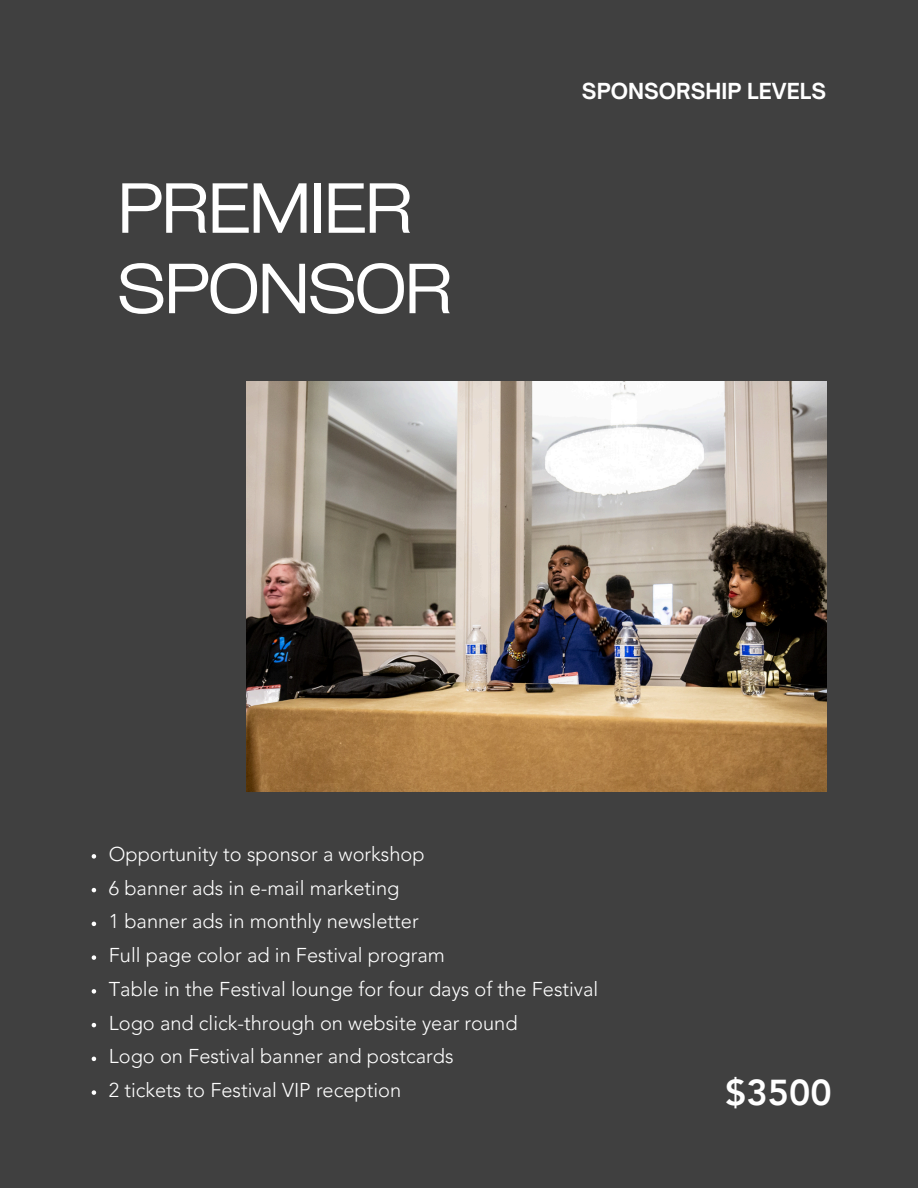
<style>
.page{position:relative;width:918px;height:1188px;background:#404040}
.page>*{position:absolute;margin:0;border:0;box-sizing:border-box;transform-origin:0 0}
.t1{font:67.8px/80.4px "Cy Grotesk Key";letter-spacing:-.05em;color:#fff}
.t2{font:800 36px "Avenir LT Pro";color:#fff}
.t3{font:700 21.15px "Open Sauce One";color:#fff}
.t4{font:300 19.95px "Avenir LT Pro";color:#fff}
</style>
<div class="page">
<img style="left:247px;top:381px;width:579px;height:411px">
<svg style="left:92px;top:854px;width:4px;height:5px"></svg>
<svg style="left:92px;top:888px;width:4px;height:4px"></svg>
<svg style="left:92px;top:922px;width:4px;height:4px"></svg>
<svg style="left:92px;top:955px;width:4px;height:5px"></svg>
<svg style="left:92px;top:989px;width:4px;height:5px"></svg>
<svg style="left:92px;top:1023px;width:4px;height:4px"></svg>
<svg style="left:92px;top:1057px;width:4px;height:4px"></svg>
<svg style="left:92px;top:1090px;width:4px;height:5px"></svg>
<h1 class="t1" style="left:117px;top:165px;width:338px">PREMIER<br>SPONSOR</h1>
<h3 class="t3" style="left:582px;top:78px;width:246px">SPONSORSHIP LEVELS</h3>
<p class="t4" style="left:109px;top:846px;width:317px">Opportunity to sponsor a workshop</p>
<p class="t4" style="left:109px;top:880px;width:292px">6 banner ads in e-mail marketing</p>
<p class="t4" style="left:109px;top:913px;width:311px">1 banner ads in monthly newsletter</p>
<p class="t4" style="left:109px;top:947px;width:338px">Full page color ad in Festival program</p>
<p class="t4" style="left:109px;top:981px;width:491px">Table in the Festival lounge for four days of the Festival</p>
<p class="t4" style="left:109px;top:1015px;width:410px">Logo and click-through on website year round</p>
<p class="t4" style="left:109px;top:1048px;width:346px">Logo on Festival banner and postcards</p>
<p class="t4" style="left:109px;top:1082px;width:294px">2 tickets to Festival VIP reception</p>
<p class="t2" style="left:725px;top:1078px;width:108px">$3500</p>
</div>
